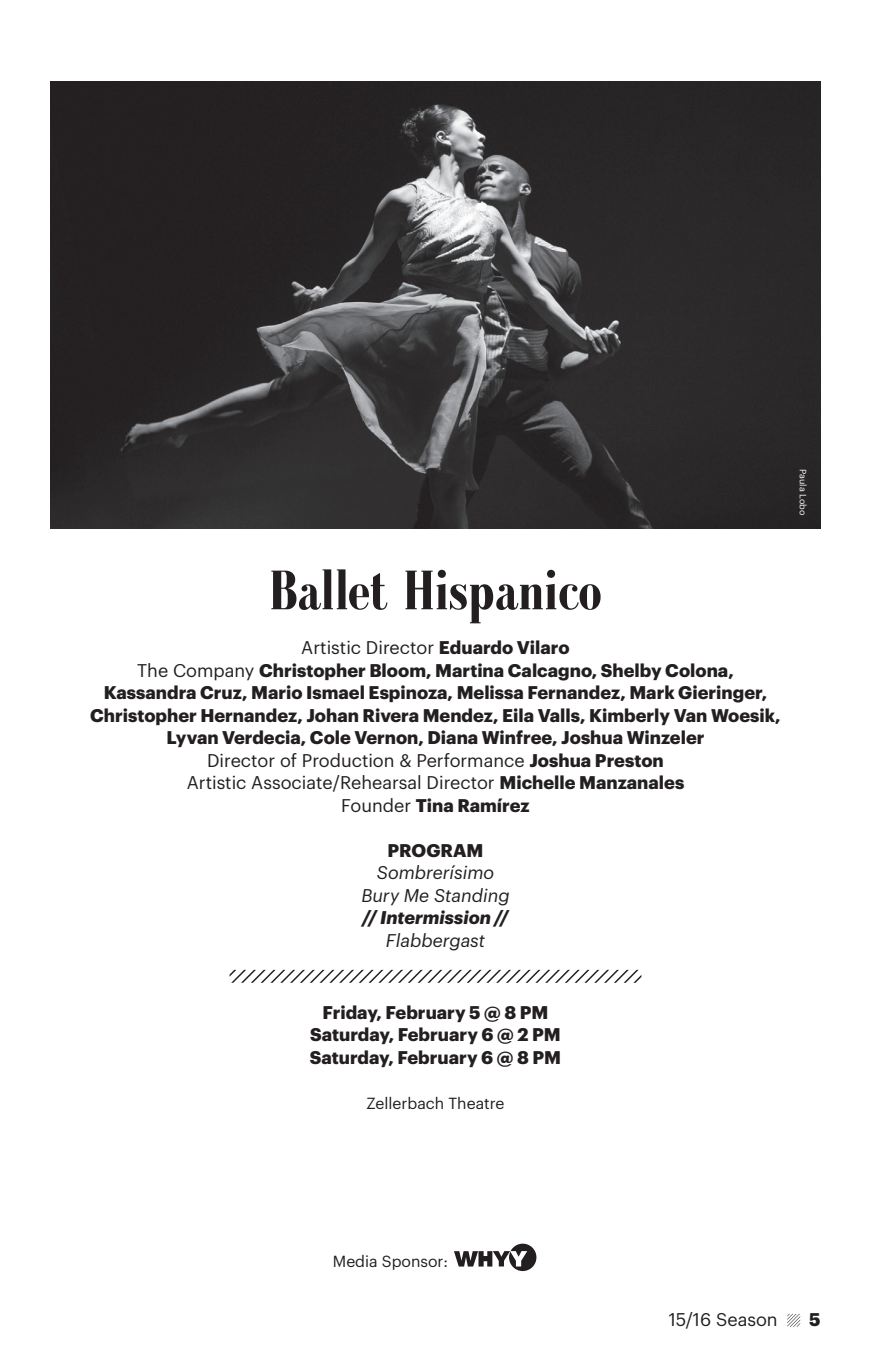
<style>
.page{position:relative;width:871px;height:1367px;background:#fff}
.page>*{position:absolute;margin:0;border:0;box-sizing:border-box;transform-origin:0 0}
.t1{font:700 56.25px "Galileo FLF";color:#231f20}
.t2{font:700 18px/22.5px "Graphik";color:#231f20;text-align:center}
.t3{font:italic 18px/22.5px "Graphik";color:#231f20;text-align:center}
.t4{font:italic 700 18px "Graphik";color:#231f20}
.t5{font:18px "Graphik";color:#231f20}
.t6{font:15.75px "Graphik";color:#231f20}
.t7{font:9px "Graphik";color:#fff}
.s1{font-weight:400}
</style>
<div class="page">
<svg style="left:787px;top:1314px;width:14px;height:13px"></svg>
<img style="left:51px;top:81px;width:769px;height:448px">
<svg style="left:229px;top:970px;width:412px;height:13px"></svg>
<div style="left:509px;top:1244px;width:27px;height:27px;background:#231f20;border-radius:50%"></div>
<svg style="left:454px;top:1251px;width:73px;height:15px"></svg>
<p class="t7" style="left:810px;top:469px;width:48px;rotate:90deg">Paula Lobo</p>
<h1 class="t1" style="left:269px;top:562px;width:335px">Ballet Hispanico</h1>
<p class="t2" style="left:90px;top:635px;width:692px"><span class="s1">Artistic Director</span> Eduardo Vilaro<br><span class="s1">The Company</span> Christopher Bloom, Martina Calcagno, Shelby Colona, Kassandra Cruz, Mario Ismael Espinoza, Melissa Fernandez, Mark Gieringer, Christopher Hernandez, Johan Rivera Mendez, Eila Valls, Kimberly Van Woesik, Lyvan Verdecia, Cole Vernon, Diana Winfree, Joshua Winzeler<br><span class="s1">Director of Production &amp; Performance</span> Joshua Preston<br><span class="s1">Artistic Associate/Rehearsal Director</span> Michelle Manzanales<br><span class="s1">Founder</span> Tina Ramírez</p>
<p class="t2" style="left:387px;top:837px;width:97px">PROGRAM</p>
<p class="t3" style="left:361px;top:860px;width:150px">Sombrerísimo<br>Bury Me Standing</p>
<p class="t4" style="left:362px;top:904px;width:147px">// Intermission //</p>
<p class="t3" style="left:386px;top:927px;width:100px">Flabbergast</p>
<p class="t2" style="left:310px;top:999px;width:253px">Friday, February 5 @ 8 PM<br>Saturday, February 6 @ 2 PM<br>Saturday, February 6 @ 8 PM</p>
<p class="t6" style="left:366px;top:1091px;width:139px">Zellerbach Theatre</p>
<p class="t6" style="left:333px;top:1250px;width:117px">Media Sponsor:</p>
<p class="t5" style="left:669px;top:1306px;width:110px">15/16 Season</p>
<p class="t2" style="left:809px;top:1307px;width:13px">5</p>
</div>
